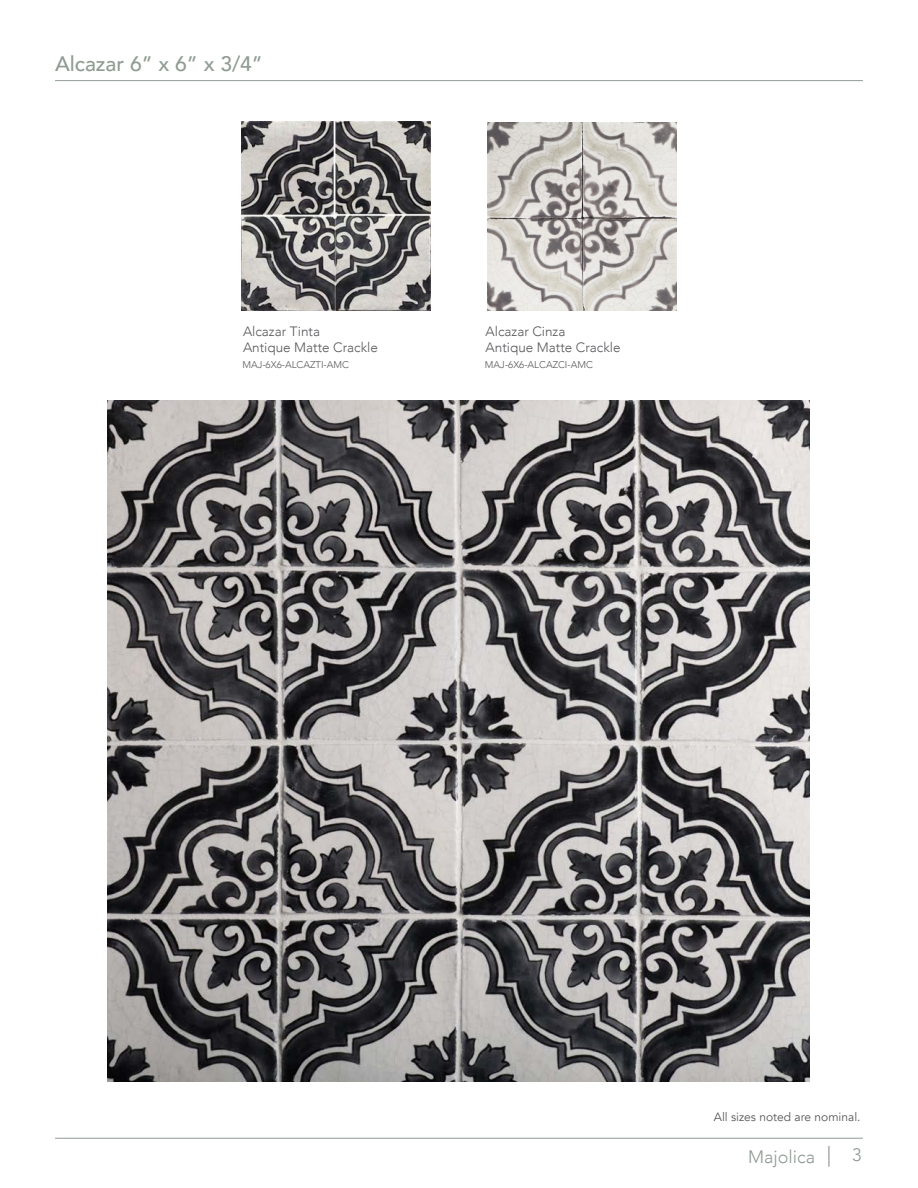
<style>
.page{position:relative;width:918px;height:1188px;background:#fff}
.page>*{position:absolute;margin:0;border:0;box-sizing:border-box;transform-origin:0 0}
.t1{font:500 21px "Avenir";color:#909c93}
.t2{font:300 18px "Avenir";color:#8f9b93}
.t3{font:300 13.5px "Avenir";color:#57585a}
.t4{font:12px "Avenir";color:#58595b}
.t5{font:300 9.75px "Avenir";color:#57585a}
</style>
<div class="page">
<svg style="left:829px;top:1146px;width:1px;height:21px"></svg>
<hr style="left:55px;top:1138px;width:808px;height:1px;background:#909c93">
<hr style="left:55px;top:80px;width:808px;height:1px;background:#909c93">
<img style="left:488px;top:123px;width:188px;height:188px">
<img style="left:242px;top:122px;width:189px;height:188px">
<img style="left:108px;top:401px;width:702px;height:680px">
<p class="t1" style="left:55px;top:45px;width:209px">Alcazar 6” x 6” x 3/4”</p>
<p class="t3" style="left:243px;top:324px;width:79px">Alcazar Tinta</p>
<p class="t3" style="left:243px;top:340px;width:137px">Antique Matte Crackle</p>
<p class="t3" style="left:486px;top:324px;width:81px">Alcazar Cinza</p>
<p class="t3" style="left:486px;top:340px;width:137px">Antique Matte Crackle</p>
<p class="t5" style="left:242px;top:359px;width:108px">MAJ-6X6-ALCAZTI-AMC</p>
<p class="t5" style="left:485px;top:359px;width:110px">MAJ-6X6-ALCAZCI-AMC</p>
<p class="t4" style="left:714px;top:1110px;width:148px">All sizes noted are nominal.</p>
<h2 class="t2" style="left:748px;top:1146px;width:69px">Majolica</h2>
<p class="t2" style="left:852px;top:1145px;width:11px">3</p>
</div>
